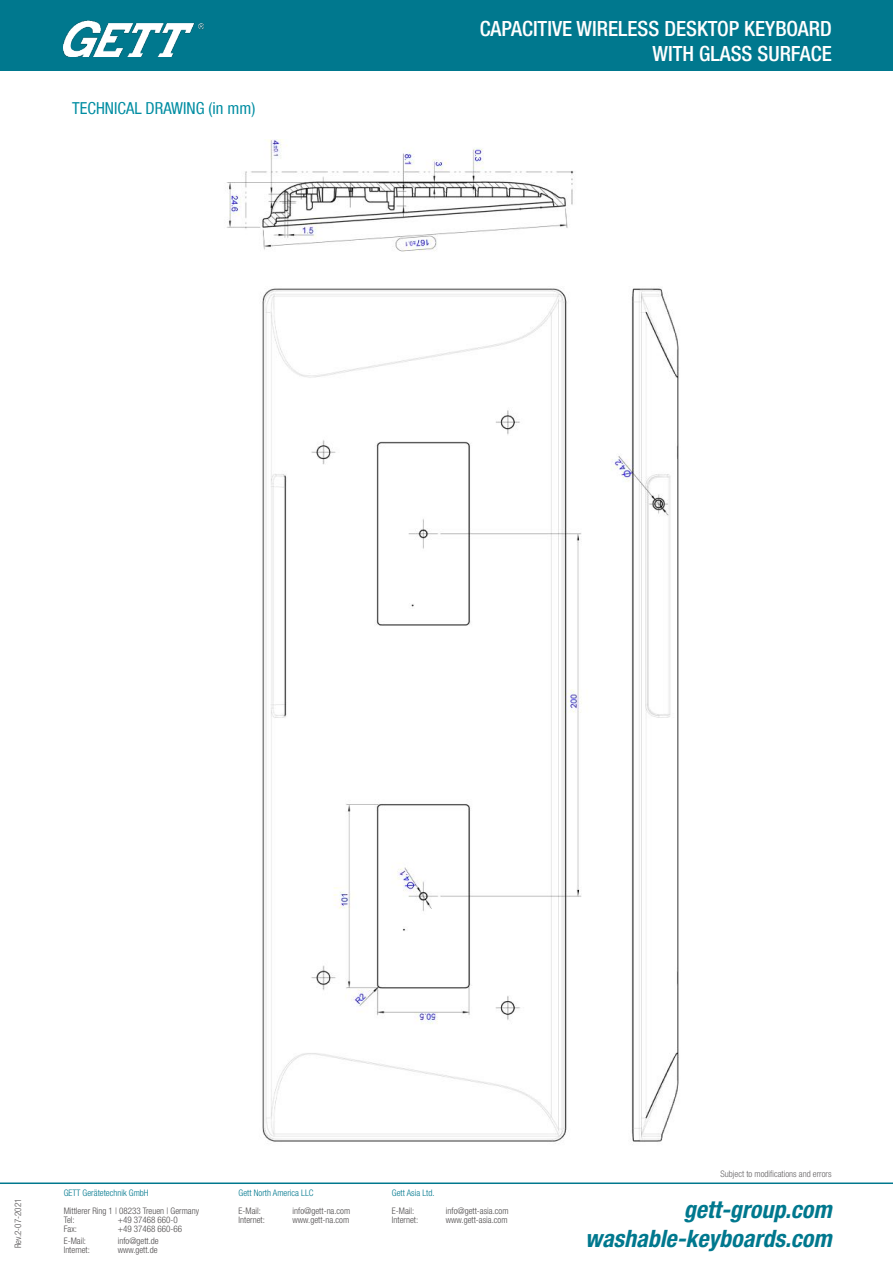
<style>
.page{position:relative;width:893px;height:1263px;background:#fff}
.page>*{position:absolute;margin:0;border:0;box-sizing:border-box;transform-origin:0 0}
.t1{font:italic 700 condensed 24px "Helvetica Neue LT Pro";color:#00788e}
.t2{font:500 condensed 21px/25.2px "Helvetica Neue LT Com";color:#fff;text-align:right}
.t3{font:condensed 16.5px "Helvetica Neue LT Com";color:#008da2}
.t4{font:300 condensed 9px/9px "Helvetica Neue LT Com";color:#4e4b4c}
.t5{font:300 condensed 9px "Helvetica Neue LT Com";color:#00788e}
.t6{font:300 condensed 9px "Helvetica Neue LT Com";color:#656365}
</style>
<div class="page">
<div style="left:0;top:0;width:893px;height:71px;background:#00788e"></div>
<img style="left:64px;top:20px;width:140px;height:36px">
<hr style="left:0;top:1182px;width:893px;height:2px;background:#00788e">
<img style="left:226px;top:140px;width:453px;height:1004px">
<h3 class="t3" style="left:72px;top:99px;width:185px">TECHNICAL DRAWING (in mm)</h3>
<h2 class="t2" style="left:480px;top:16px;width:354px">CAPACITIVE WIRELESS DESKTOP KEYBOARD<br>WITH GLASS SURFACE</h2>
<p class="t4" style="left:14px;top:1248px;width:51px;rotate:-90deg">Rev.2-07-2021</p>
<p class="t5" style="left:64px;top:1188px;width:86px">GETT Gerätetechnik GmbH</p>
<p class="t4" style="left:64px;top:1206px;width:137px">Mittlerer Ring 1 | 08233 Treuen | Germany<br>Tel:</p>
<p class="t4" style="left:118px;top:1215px;width:62px">+49 37468 660-0</p>
<p class="t4" style="left:64px;top:1224px;width:15px">Fax:</p>
<p class="t4" style="left:118px;top:1224px;width:66px">+49 37468 660-66</p>
<p class="t4" style="left:64px;top:1236px;width:24px">E-Mail:</p>
<p class="t4" style="left:118px;top:1236px;width:43px">info@gett.de</p>
<p class="t4" style="left:64px;top:1245px;width:28px">Internet:</p>
<p class="t4" style="left:118px;top:1245px;width:41px">www.gett.de</p>
<p class="t5" style="left:239px;top:1188px;width:76px">Gett North America LLC</p>
<p class="t4" style="left:239px;top:1206px;width:24px">E-Mail:</p>
<p class="t4" style="left:293px;top:1206px;width:59px">info@gett-na.com</p>
<p class="t4" style="left:239px;top:1215px;width:28px">Internet:</p>
<p class="t4" style="left:293px;top:1215px;width:58px">www.gett-na.com</p>
<p class="t5" style="left:392px;top:1188px;width:44px">Gett Asia Ltd.</p>
<p class="t4" style="left:392px;top:1206px;width:24px">E-Mail:</p>
<p class="t4" style="left:446px;top:1206px;width:64px">info@gett-asia.com</p>
<p class="t4" style="left:392px;top:1215px;width:28px">Internet:</p>
<p class="t4" style="left:446px;top:1215px;width:63px">www.gett-asia.com</p>
<p class="t6" style="left:721px;top:1168px;width:112px">Subject to modifications and errors</p>
<h1 class="t1" style="left:684px;top:1196px;width:149px">gett-group.com</h1>
<h1 class="t1" style="left:585px;top:1225px;width:248px">washable-keyboards.com</h1>
</div>
